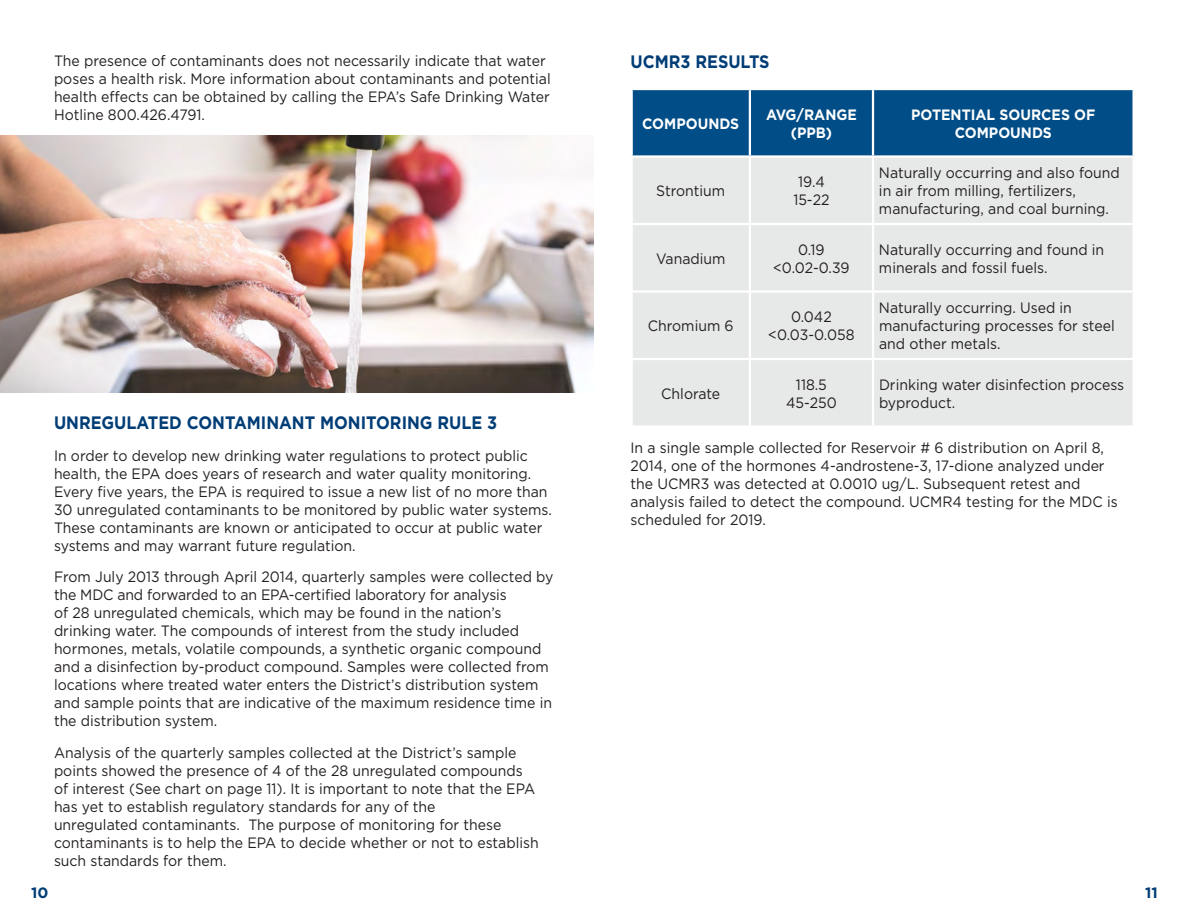
<style>
.page{position:relative;width:1188px;height:918px;background:#fff}
.page>*{position:absolute;margin:0;border:0;box-sizing:border-box;transform-origin:0 0}
.t1{font:700 18px "Gotham";color:#003d76;scale:.9 1}
.t2{font:15px/18px "Gotham";color:#231f20;scale:.94 1}
.t3{font:700 15px/18px "Gotham";color:#fff;text-align:center;scale:.94 1}
.t4{font:700 15px "Gotham";color:#003d76}
</style>
<div class="page">
<img style="left:0;top:135px;width:594px;height:258px">
<div style="left:633px;top:90px;width:499px;height:65px;background:#004d87"></div>
<div style="left:633px;top:158px;width:499px;height:267px;background:#e7e8e8"></div>
<hr style="left:749px;top:90px;width:2px;height:65px;background:#fff">
<hr style="left:872px;top:90px;width:2px;height:65px;background:#fff">
<hr style="left:749px;top:158px;width:2px;height:65px;background:#fff">
<hr style="left:872px;top:158px;width:2px;height:65px;background:#fff">
<hr style="left:631px;top:223px;width:119px;height:2px;background:#fff">
<hr style="left:750px;top:223px;width:123px;height:2px;background:#fff">
<hr style="left:749px;top:225px;width:2px;height:65px;background:#fff">
<hr style="left:873px;top:223px;width:262px;height:2px;background:#fff">
<hr style="left:872px;top:225px;width:2px;height:65px;background:#fff">
<hr style="left:631px;top:290px;width:119px;height:3px;background:#fff">
<hr style="left:750px;top:290px;width:123px;height:3px;background:#fff">
<hr style="left:749px;top:293px;width:2px;height:65px;background:#fff">
<hr style="left:873px;top:290px;width:262px;height:3px;background:#fff">
<hr style="left:872px;top:293px;width:2px;height:65px;background:#fff">
<hr style="left:631px;top:358px;width:119px;height:2px;background:#fff">
<hr style="left:750px;top:358px;width:123px;height:2px;background:#fff">
<hr style="left:749px;top:360px;width:2px;height:65px;background:#fff">
<hr style="left:873px;top:358px;width:262px;height:2px;background:#fff">
<hr style="left:872px;top:360px;width:2px;height:65px;background:#fff">
<p class="t2" style="left:54px;top:51px;width:530px">The presence of contaminants does not necessarily indicate that water poses a health risk. More information about contaminants and potential health effects can be obtained by calling the EPA’s Safe Drinking Water Hotline 800.426.4791.</p>
<p class="t1" style="left:631px;top:50px;width:156px">UCMR3 RESULTS</p>
<p class="t3" style="left:642px;top:114px;width:105px">COMPOUNDS</p>
<p class="t3" style="left:766px;top:105px;width:98px">AVG/RANGE (PPB)</p>
<p class="t3" style="left:911px;top:105px;width:197px">POTENTIAL SOURCES OF<br>COMPOUNDS</p>
<p class="t1" style="left:54px;top:411px;width:494px">UNREGULATED CONTAMINANT MONITORING RULE 3</p>
<p class="t2" style="left:54px;top:446px;width:531px">In order to develop new drinking water regulations to protect public health, the EPA does years of research and water quality monitoring.<br>Every five years, the EPA is required to issue a new list of no more than 30 unregulated contaminants to be monitored by public water systems.<br>These contaminants are known or anticipated to occur at public water systems and may warrant future regulation.</p>
<p class="t2" style="left:54px;top:567px;width:533px">From July 2013 through April 2014, quarterly samples were collected by the MDC and forwarded to an EPA-certified laboratory for analysis<br>of 28 unregulated chemicals, which may be found in the nation’s drinking water. The compounds of interest from the study included hormones, metals, volatile compounds, a synthetic organic compound and a disinfection by-product compound. Samples were collected from locations where treated water enters the District’s distribution system and sample points that are indicative of the maximum residence time in the distribution system.</p>
<p class="t2" style="left:54px;top:743px;width:517px">Analysis of the quarterly samples collected at the District’s sample points showed the presence of 4 of the 28 unregulated compounds of interest (See chart on page 11). It is important to note that the EPA has yet to establish regulatory standards for any of the<br>unregulated contaminants. The purpose of monitoring for these contaminants is to help the EPA to decide whether or not to establish such standards for them.</p>
<p class="t2" style="left:656px;top:182px;width:75px">Strontium</p>
<p class="t2" style="left:793px;top:173px;width:40px;text-align:center">19.4<br>15-22</p>
<p class="t2" style="left:879px;top:164px;width:258px">Naturally occurring and also found in air from milling, fertilizers, manufacturing, and coal burning.</p>
<p class="t2" style="left:656px;top:249px;width:75px">Vanadium</p>
<p class="t2" style="left:773px;top:240px;width:83px;text-align:center">0.19 &lt;0.02-0.39</p>
<p class="t2" style="left:879px;top:240px;width:241px">Naturally occurring and found in minerals and fossil fuels.</p>
<p class="t2" style="left:648px;top:317px;width:93px">Chromium 6</p>
<p class="t2" style="left:768px;top:308px;width:93px;text-align:center">0.042 &lt;0.03-0.058</p>
<p class="t2" style="left:879px;top:299px;width:252px">Naturally occurring. Used in manufacturing processes for steel and other metals.</p>
<p class="t2" style="left:661px;top:384px;width:64px">Chlorate</p>
<p class="t2" style="left:786px;top:375px;width:56px;text-align:center">118.5<br>45-250</p>
<p class="t2" style="left:879px;top:375px;width:262px">Drinking water disinfection process byproduct.</p>
<p class="t2" style="left:631px;top:439px;width:520px">In a single sample collected for Reservoir # 6 distribution on April 8, 2014, one of the hormones 4-androstene-3, 17-dione analyzed under the UCMR3 was detected at 0.0010 ug/L. Subsequent retest and analysis failed to detect the compound. UCMR4 testing for the MDC is scheduled for 2019.</p>
<p class="t4" style="left:31px;top:883px;width:19px">10</p>
<p class="t4" style="left:1145px;top:883px;width:14px">11</p>
</div>
